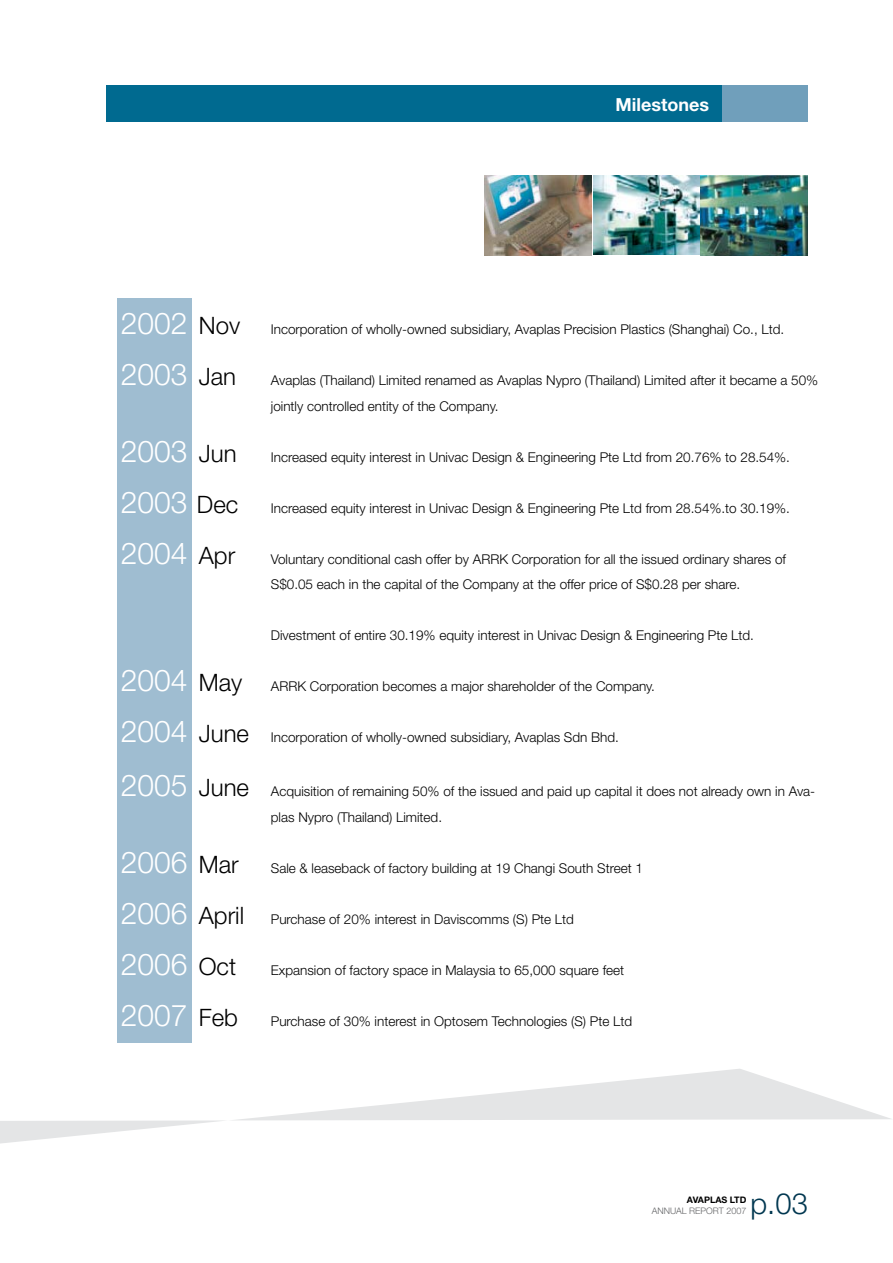
<style>
.page{position:relative;width:893px;height:1263px;background:#fff}
.page>*{position:absolute;margin:0;border:0;box-sizing:border-box;transform-origin:0 0}
.t1{font:300 30px "Helvetica Neue";color:#fff}
.t2{font:300 29.25px "Helvetica Neue";color:#003750}
.t3{font:300 24px "Helvetica Neue";color:#000}
.t4{font:700 18px "Helvetica Neue";color:#fff}
.t5{font:300 13.5px/25.5px "Helvetica Neue";color:#000}
.t6{font:300 9px "Helvetica Neue";color:#646567}
.t7{font:700 9px "Helvetica Neue";color:#000}
.s1{font-size:24px}
</style>
<div class="page">
<div style="left:106px;top:85px;width:702px;height:36px;background:#006a90"></div>
<div style="left:723px;top:85px;width:85px;height:36px;background:#709fbb"></div>
<svg style="left:0;top:1069px;width:891px;height:75px"></svg>
<img style="left:593px;top:176px;width:215px;height:79px">
<img style="left:484px;top:176px;width:107px;height:79px">
<div style="left:117px;top:298px;width:74px;height:745px;background:#9fbdd1"></div>
<h3 class="t4" style="left:615px;top:94px;width:95px">Milestones</h3>
<h1 class="t1" style="left:121px;top:305px;width:68px">2002</h1>
<h3 class="t3" style="left:199px;top:311px;width:43px">Nov</h3>
<p class="t5" style="left:271px;top:316px;width:515px">Incorporation of wholly-owned subsidiary, Avaplas Precision Plastics (Shanghai) Co., Ltd.</p>
<h1 class="t1" style="left:121px;top:356px;width:68px">2003</h1>
<h3 class="t3" style="left:199px;top:362px;width:39px">Jan</h3>
<p class="t5" style="left:271px;top:367px;width:549px">Avaplas (Thailand) Limited renamed as Avaplas Nypro (Thailand) Limited after it became a 50% jointly controlled entity of the Company.</p>
<h1 class="t1" style="left:121px;top:433px;width:68px">2003</h1>
<h3 class="t3" style="left:199px;top:438px;width:39px">Jun</h3>
<p class="t5" style="left:271px;top:444px;width:521px">Increased equity interest in Univac Design &amp; Engineering Pte Ltd from 20.76% to 28.54%.</p>
<h1 class="t1" style="left:121px;top:484px;width:68px">2003</h1>
<h3 class="t3" style="left:197px;top:489px;width:43px">Dec</h3>
<p class="t5" style="left:271px;top:495px;width:521px">Increased equity interest in Univac Design &amp; Engineering Pte Ltd from 28.54%.to 30.19%.</p>
<h1 class="t1" style="left:121px;top:535px;width:68px">2004</h1>
<h3 class="t3" style="left:199px;top:540px;width:38px">Apr</h3>
<p class="t5" style="left:271px;top:546px;width:517px">Voluntary conditional cash offer by ARRK Corporation for all the issued ordinary shares of<br>S$0.05 each in the capital of the Company at the offer price of S$0.28 per share.</p>
<p class="t5" style="left:271px;top:622px;width:485px">Divestment of entire 30.19% equity interest in Univac Design &amp; Engineering Pte Ltd.</p>
<h1 class="t1" style="left:121px;top:662px;width:68px">2004</h1>
<p class="t5" style="left:199px;top:673px;width:458px"><span class="s1">May</span> ARRK Corporation becomes a major shareholder of the Company.</p>
<h1 class="t1" style="left:121px;top:713px;width:68px">2004</h1>
<p class="t5" style="left:199px;top:724px;width:422px"><span class="s1">June</span> Incorporation of wholly-owned subsidiary, Avaplas Sdn Bhd.</p>
<h1 class="t1" style="left:121px;top:767px;width:68px">2005</h1>
<p class="t5" style="left:271px;top:778px;width:546px;text-indent:-72px"><span class="s1">June</span> Acquisition of remaining 50% of the issued and paid up capital it does not already own in Ava&shy;plas Nypro (Thailand) Limited.</p>
<h1 class="t1" style="left:121px;top:844px;width:68px">2006</h1>
<h3 class="t3" style="left:199px;top:849px;width:42px">Mar</h3>
<p class="t5" style="left:271px;top:855px;width:374px">Sale &amp; leaseback of factory building at 19 Changi South Street 1</p>
<h1 class="t1" style="left:121px;top:895px;width:68px">2006</h1>
<p class="t5" style="left:199px;top:906px;width:377px"><span class="s1">April</span> Purchase of 20% interest in Daviscomms (S) Pte Ltd</p>
<h1 class="t1" style="left:121px;top:946px;width:68px">2006</h1>
<h3 class="t3" style="left:199px;top:951px;width:39px">Oct</h3>
<p class="t5" style="left:271px;top:957px;width:355px">Expansion of factory space in Malaysia to 65,000 square feet</p>
<h1 class="t1" style="left:121px;top:997px;width:68px">2007</h1>
<h3 class="t3" style="left:199px;top:1002px;width:41px">Feb</h3>
<p class="t5" style="left:271px;top:1008px;width:363px">Purchase of 30% interest in Optosem Technologies (S) Pte Ltd</p>
<h2 class="t2" style="left:750px;top:1185px;width:59px">p.03</h2>
<p class="t7" style="left:687px;top:1194px;width:61px">AVAPLAS LT D</p>
<p class="t6" style="left:652px;top:1205px;width:96px">annual report 2007</p>
</div>
